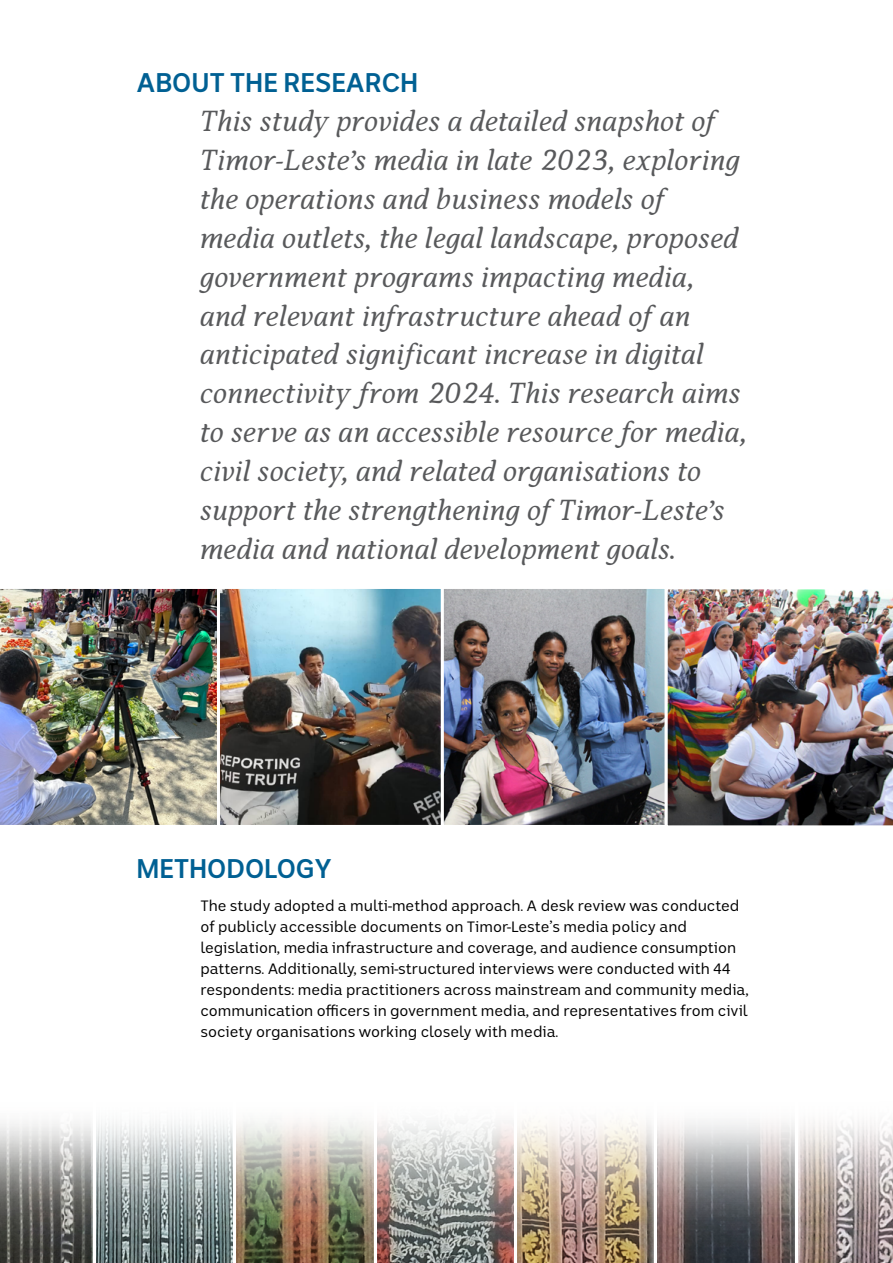
<style>
.page{position:relative;width:893px;height:1263px;background:#fff}
.page>*{position:absolute;margin:0;border:0;box-sizing:border-box;transform-origin:0 0}
.t1{font:italic 27px/39px "ABC Serif";letter-spacing:.03em;color:#58595b}
.t2{font:700 27px "ABC Sans";color:#006093}
.t3{font:15px/21px "ABC Sans";color:#000}
</style>
<div class="page">
<img style="left:221px;top:590px;width:443px;height:234px">
<img style="left:0;top:589px;width:217px;height:236px">
<div style="left:217px;top:586px;width:227px;height:242px;border:3px solid #fff"></div>
<div style="left:441px;top:586px;width:227px;height:242px;border:3px solid #fff"></div>
<img style="left:665px;top:586px;width:228px;height:242px">
<img style="left:0;top:1120px;width:893px;height:143px">
<h2 class="t2" style="left:137px;top:66px;width:283px">ABOUT THE RESEARCH</h2>
<p class="t1" style="left:200px;top:101px;width:548px">This study provides a detailed snapshot of Timor-Leste’s media in late 2023, exploring the operations and business models of<br>media outlets, the legal landscape, proposed government programs impacting media,<br>and relevant infrastructure ahead of an anticipated significant increase in digital connectivity from 2024. This research aims to serve as an accessible resource for media, civil society, and related organisations to support the strengthening of Timor-Leste’s media and national development goals.</p>
<h2 class="t2" style="left:137px;top:852px;width:197px">METHODOLOGY</h2>
<p class="t3" style="left:200px;top:895px;width:550px">The study adopted a multi-method approach. A desk review was conducted of publicly accessible documents on Timor-Leste’s media policy and legislation, media infrastructure and coverage, and audience consumption patterns. Additionally, semi-structured interviews were conducted with 44 respondents: media practitioners across mainstream and community media, communication officers in government media, and representatives from civil society organisations working closely with media.</p>
</div>
